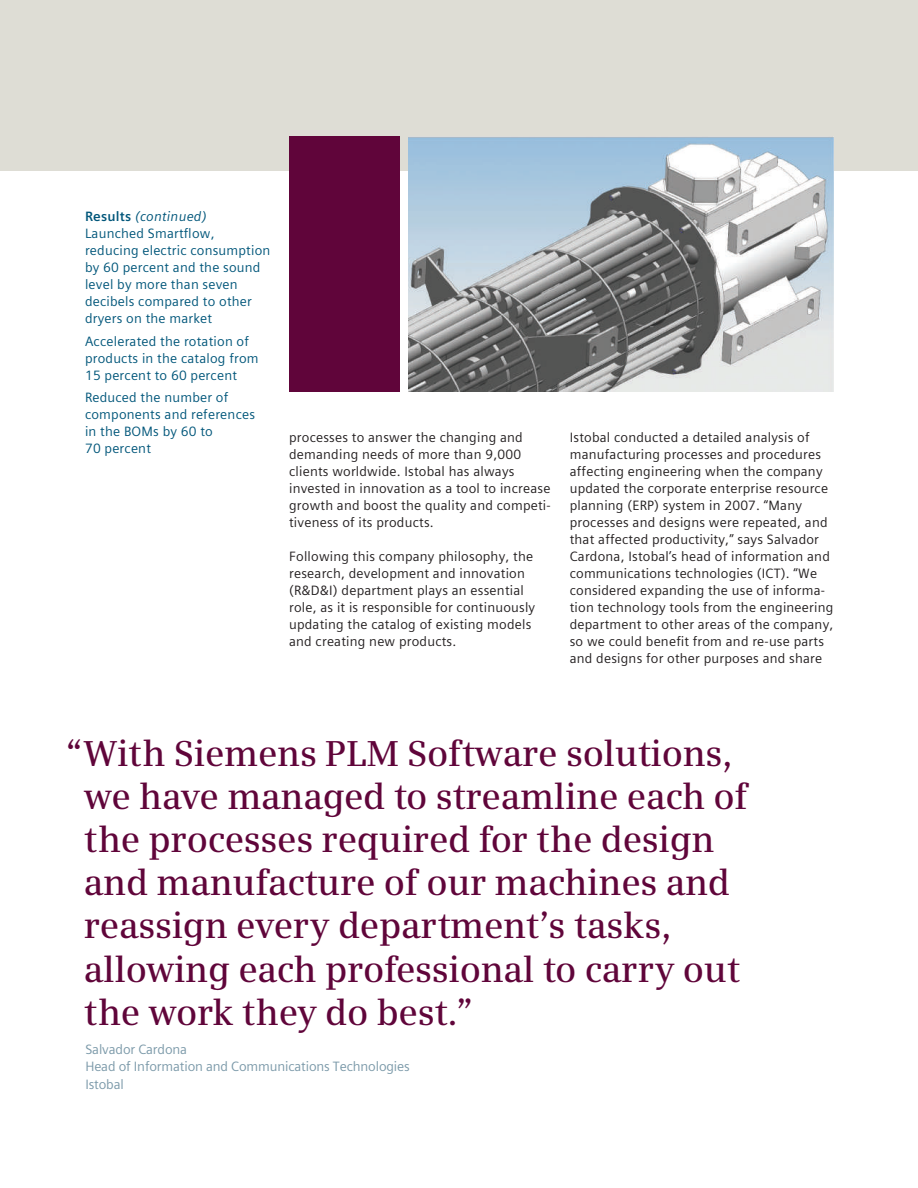
<style>
.page{position:relative;width:918px;height:1188px;background:#fff}
.page>*{position:absolute;margin:0;border:0;box-sizing:border-box;transform-origin:0 0}
.t1{font:600 36px/43.2px "Siemens Serif";letter-spacing:-.01em;color:#60053a}
.t2{font:13.5px/17px "Siemens Sans Global";letter-spacing:.015em;color:#231f20}
.t3{font:13.5px/17px "Siemens Sans Global";letter-spacing:.015em;color:#00567a}
.t4{font:13.5px/17px "Siemens Sans Global";letter-spacing:-.01em;color:#7b99a9}
.t5{font:italic 13.5px "Siemens Sans Global";letter-spacing:.015em;color:#00567a}
.s1{font-weight:700;font-style:normal}
</style>
<div class="page">
<div style="left:0;top:0;width:918px;height:170px;background:#deddd5"></div>
<img style="left:408px;top:137px;width:425px;height:254px">
<div style="left:289px;top:136px;width:111px;height:255px;background:#60053a"></div>
<p class="t5" style="left:85px;top:206px;width:123px"><span class="s1">Results</span> (continued)</p>
<p class="t3" style="left:85px;top:225px;width:187px">Launched Smartflow, reducing electric consumption by 60 percent and the sound level by more than seven decibels compared to other dryers on the market</p>
<p class="t3" style="left:85px;top:333px;width:175px">Accelerated the rotation of products in the catalog from<br>15 percent to 60 percent</p>
<p class="t3" style="left:85px;top:389px;width:172px">Reduced the number of components and references in the BOMs by 60 to<br>70 percent</p>
<p class="t2" style="left:289px;top:429px;width:263px">processes to answer the changing and demanding needs of more than 9,000 clients worldwide. Istobal has always invested in innovation as a tool to increase growth and boost the quality and competi&shy;tiveness of its products.</p>
<p class="t2" style="left:289px;top:548px;width:248px">Following this company philosophy, the research, development and innovation (R&amp;D&amp;I) department plays an essential role, as it is responsible for continuously updating the catalog of existing models and creating new products.</p>
<p class="t2" style="left:570px;top:429px;width:265px">Istobal conducted a detailed analysis of manufacturing processes and procedures affecting engineering when the company updated the corporate enterprise resource planning (ERP) system in 2007. “Many processes and designs were repeated, and that affected productivity,” says Salvador Cardona, Istobal’s head of information and communications technologies (ICT). “We considered expanding the use of informa&shy;tion technology tools from the engineering department to other areas of the company, so we could benefit from and re-use parts and designs for other purposes and share</p>
<p class="t1" style="left:84px;top:731px;width:665px;text-indent:-18px">“With Siemens PLM Software solutions, we have managed to streamline each of the processes required for the design and manufacture of our machines and reassign every department’s tasks, allowing each professional to carry out the work they do best.”</p>
<p class="t4" style="left:85px;top:1041px;width:326px">Salvador Cardona<br>Head of Information and Communications Technologies<br>Istobal</p>
</div>
